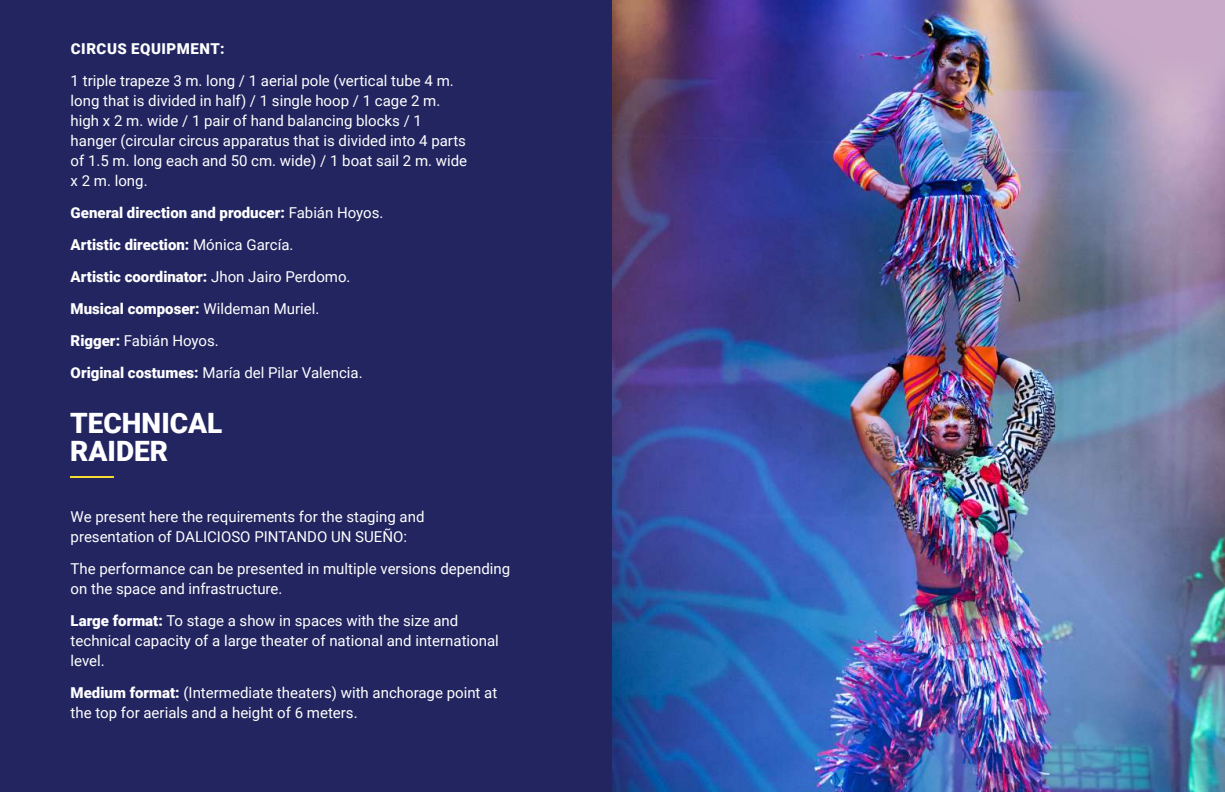
<style>
.page{position:relative;width:1225px;height:792px;background:#fff}
.page>*{position:absolute;margin:0;border:0;box-sizing:border-box;transform-origin:0 0}
.t1{font:900 28px/28px "Roboto";color:#fff}
.t2{font:15px/20px "Roboto";color:#fff}
.t3{font:900 15px/32px "Roboto";color:#fff}
.t4{font:900 15px "Roboto";letter-spacing:.035em;color:#fff}
.s1{font-weight:400}
.s2{font-weight:900}
</style>
<div class="page">
<div style="left:0;top:0;width:1224px;height:792px;background:#222560"></div>
<img style="left:612px;top:0;width:612px;height:792px">
<hr style="left:71px;top:476px;width:43px;height:1px;background:#f6db31">
<img style="left:979px;top:0;width:245px;height:136px">
<p class="t4" style="left:71px;top:42px;width:155px">CIRCUS EQUIPMENT:</p>
<p class="t2" style="left:71px;top:72px;width:398px">1 triple trapeze 3 m. long / 1 aerial pole (vertical tube 4 m. long that is divided in half) / 1 single hoop / 1 cage 2 m. high x 2 m. wide / 1 pair of hand balancing blocks / 1 hanger (circular circus apparatus that is divided into 4 parts of 1.5 m. long each and 50 cm. wide) / 1 boat sail 2 m. wide x 2 m. long.</p>
<p class="t3" style="left:71px;top:198px;width:314px">General direction and producer: <span class="s1">Fabián Hoyos.<br></span>Artistic direction: <span class="s1">Mónica García.<br></span>Artistic coordinator: <span class="s1">Jhon Jairo Perdomo.<br></span>Musical composer: <span class="s1">Wildeman Muriel.<br></span>Rigger: <span class="s1">Fabián Hoyos.<br></span>Original costumes: <span class="s1">María del Pilar Valencia.</span></p>
<h1 class="t1" style="left:70px;top:412px;width:154px">TECHNICAL<br>RAIDER</h1>
<p class="t2" style="left:71px;top:508px;width:355px">We present here the requirements for the staging and presentation of DALICIOSO PINTANDO UN SUEÑO:</p>
<p class="t2" style="left:71px;top:560px;width:441px">The performance can be presented in multiple versions depending on the space and infrastructure.</p>
<p class="t2" style="left:71px;top:612px;width:429px"><span class="s2">Large format:</span> To stage a show in spaces with the size and technical capacity of a large theater of national and international level.</p>
<p class="t2" style="left:71px;top:684px;width:428px"><span class="s2">Medium format:</span> (Intermediate theaters) with anchorage point at the top for aerials and a height of 6 meters.</p>
</div>
